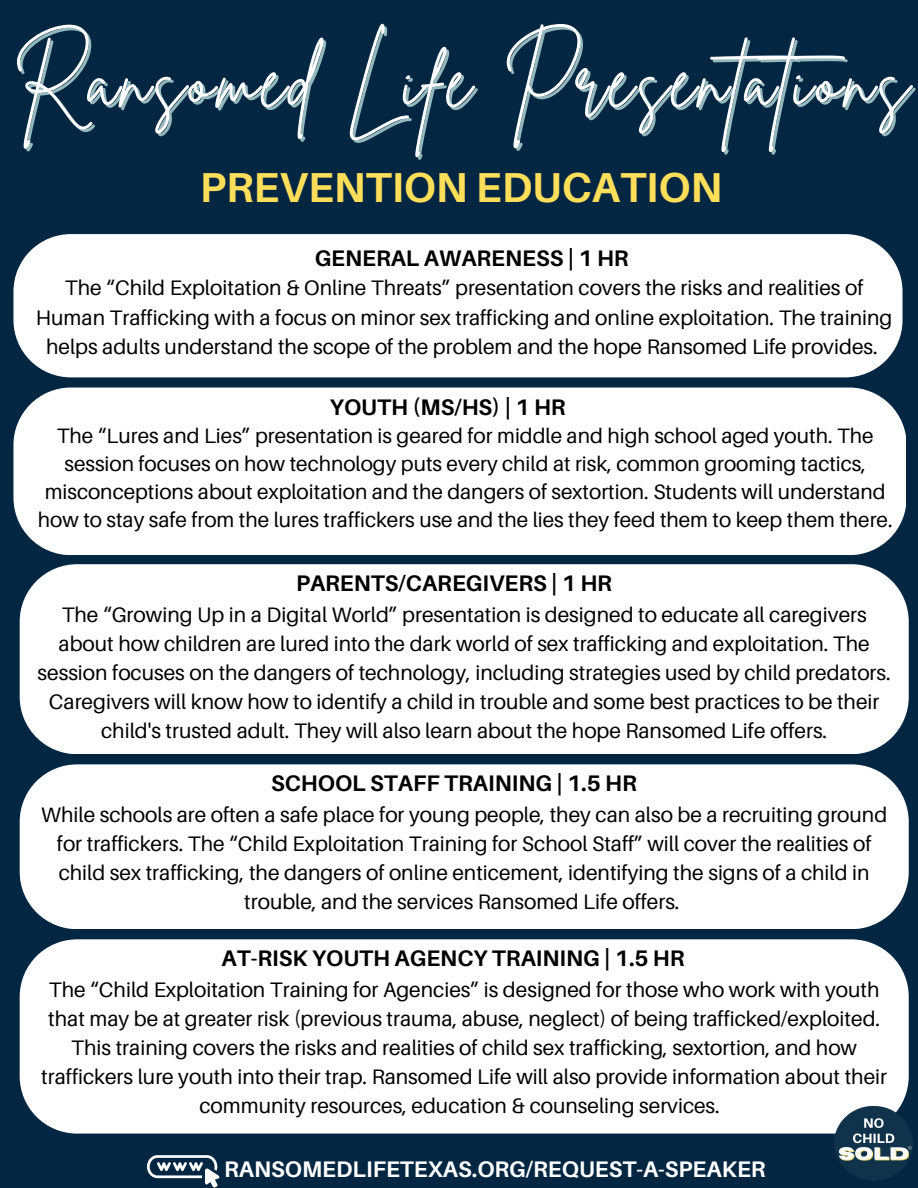
<style>
.page{position:relative;width:918px;height:1188px;background:#032743}
.page>*{position:absolute;margin:0;border:0;box-sizing:border-box;transform-origin:0 0}
.t1{font:78px "Brittany Signature";letter-spacing:.05em;color:#fff}
.t2{font:700 41.85px "Aileron";color:#ffde59}
.t3{font:700 22.5px "Aileron";color:#000}
.t4{font:700 22.5px "Aileron";color:#fff}
.t5{font:21px/29.1px "Aileron";color:#000;text-align:center}
.t6{font:20.85px/28.2px "Aileron";color:#000;text-align:center}
</style>
<div class="page">
<svg style="left:147px;top:1155px;width:73px;height:33px"></svg>
<div style="left:13px;top:234px;width:890px;height:143px;background:#fff"></div>
<div style="left:13px;top:388px;width:893px;height:167px;background:#fff"></div>
<div style="left:20px;top:564px;width:889px;height:190px;background:#fff"></div>
<div style="left:20px;top:764px;width:889px;height:165px;background:#fff"></div>
<div style="left:20px;top:939px;width:889px;height:195px;background:#fff"></div>
<img style="left:835px;top:1105px;width:77px;height:76px">
<p class="t1" style="left:13px;top:29px;width:898px">Ransomed Life Presentations</p>
<p class="t2" style="left:200px;top:162px;width:524px">PREVENTION EDUCATION</p>
<p class="t3" style="left:315px;top:244px;width:315px">GENERAL AWARENESS | 1 HR</p>
<p class="t5" style="left:36px;top:273px;width:858px">The “Child Exploitation &amp; Online Threats” presentation covers the risks and realities of<br>Human Trafficking with a focus on minor sex trafficking and online exploitation. The training helps adults understand the scope of the problem and the hope Ransomed Life provides.</p>
<p class="t3" style="left:330px;top:393px;width:237px">YOUTH (MS/HS) | 1 HR</p>
<p class="t6" style="left:38px;top:421px;width:856px">The “Lures and Lies” presentation is geared for middle and high school aged youth. The session focuses on how technology puts every child at risk, common grooming tactics, misconceptions about exploitation and the dangers of sextortion. Students will understand how to stay safe from the lures traffickers use and the lies they feed them to keep them there.</p>
<p class="t3" style="left:296px;top:569px;width:317px">PARENTS/CAREGIVERS | 1 HR</p>
<p class="t5" style="left:38px;top:599px;width:855px">The “Growing Up in a Digital World” presentation is designed to educate all caregivers about how children are lured into the dark world of sex trafficking and exploitation. The session focuses on the dangers of technology, including strategies used by child predators.<br>Caregivers will know how to identify a child in trouble and some best practices to be their child's trusted adult. They will also learn about the hope Ransomed Life offers.</p>
<p class="t3" style="left:271px;top:770px;width:367px">SCHOOL STAFF TRAINING | 1.5 HR</p>
<p class="t5" style="left:41px;top:800px;width:848px">While schools are often a safe place for young people, they can also be a recruiting ground for traffickers. The “Child Exploitation Training for School Staff” will cover the realities of child sex trafficking, the dangers of online enticement, identifying the signs of a child in trouble, and the services Ransomed Life offers.</p>
<p class="t3" style="left:222px;top:945px;width:464px">AT-RISK YOUTH AGENCY TRAINING | 1.5 HR</p>
<p class="t5" style="left:41px;top:975px;width:847px">The “Child Exploitation Training for Agencies” is designed for those who work with youth that may be at greater risk (previous trauma, abuse, neglect) of being trafficked/exploited.<br>This training covers the risks and realities of child sex trafficking, sextortion, and how traffickers lure youth into their trap. Ransomed Life will also provide information about their community resources, education &amp; counseling services.</p>
<p class="t4" style="left:224px;top:1155px;width:543px">RANSOMEDLIFETEXAS.ORG/REQUEST-A-SPEAKER</p>
</div>
